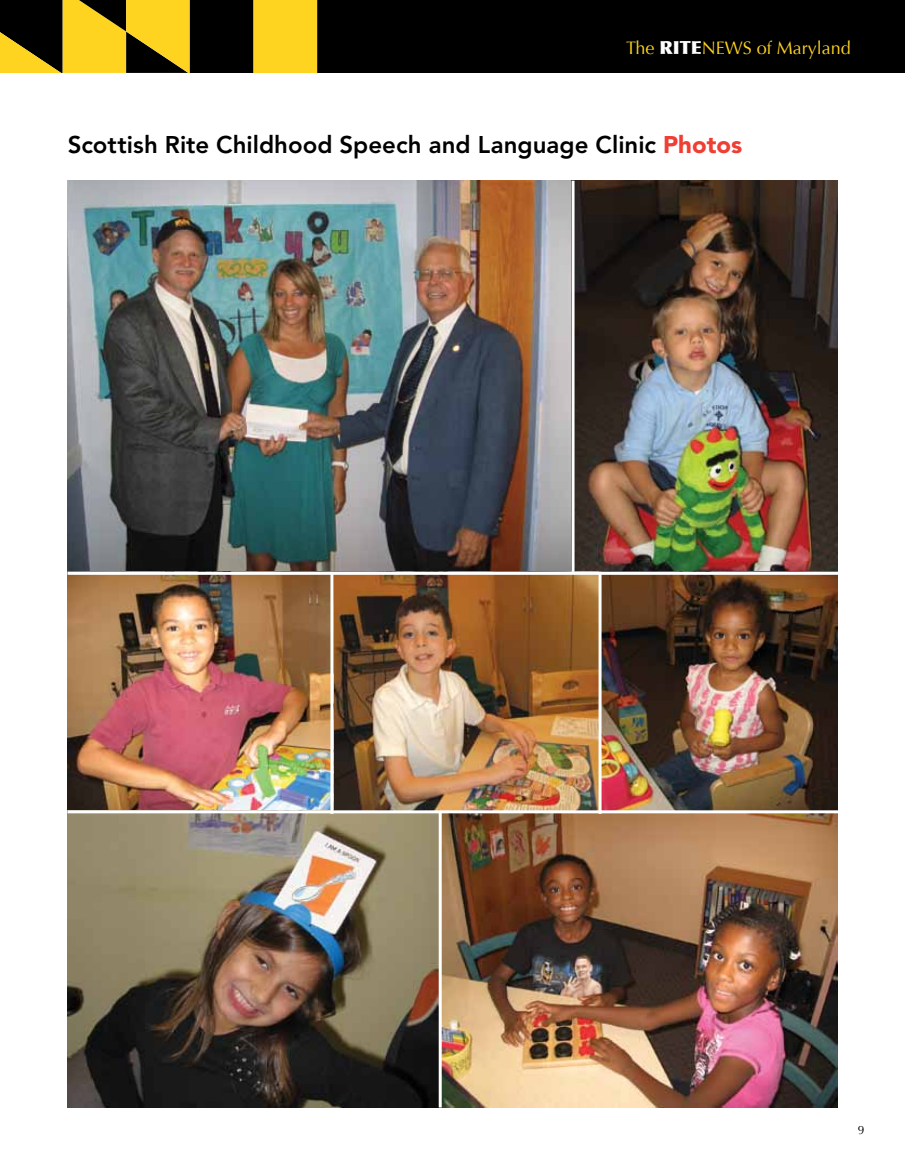
<style>
.page{position:relative;width:905px;height:1175px;background:#fff}
.page>*{position:absolute;margin:0;border:0;box-sizing:border-box;transform-origin:0 0}
.t1{font:800 24px "Avenir LT Std";color:#000}
.t2{font:18px "Optima";color:#ffd420}
.t3{font:12px "Optima";color:#000}
.s1{font-weight:900;color:#fff}
.s2{font-weight:900;color:#ef3e33}
</style>
<div class="page">
<div style="left:377px;top:0;width:527px;height:73px;background:#000"></div>
<svg style="left:0;top:0;width:377px;height:73px;background:#7a6510"></svg>
<img style="left:68px;top:181px;width:769px;height:391px">
<img style="left:441px;top:813px;width:396px;height:294px">
<img style="left:68px;top:809px;width:370px;height:298px">
<img style="left:333px;top:575px;width:504px;height:235px">
<img style="left:68px;top:575px;width:262px;height:234px">
<hr style="left:68px;top:810px;width:780px;height:3px;background:#fff">
<hr style="left:571px;top:181px;width:3px;height:391px;background:#fff">
<hr style="left:330px;top:572px;width:3px;height:242px;background:#fff">
<hr style="left:598px;top:572px;width:3px;height:242px;background:#fff">
<p class="t2" style="left:626px;top:37px;width:226px">The <span class="s1">RITE</span>NEWS of Maryland</p>
<p class="t1" style="left:68px;top:131px;width:676px">Scottish Rite Childhood Speech and Language Clinic <span class="s2">Photos</span></p>
<p class="t3" style="left:857px;top:1123px;width:8px">9</p>
</div>
